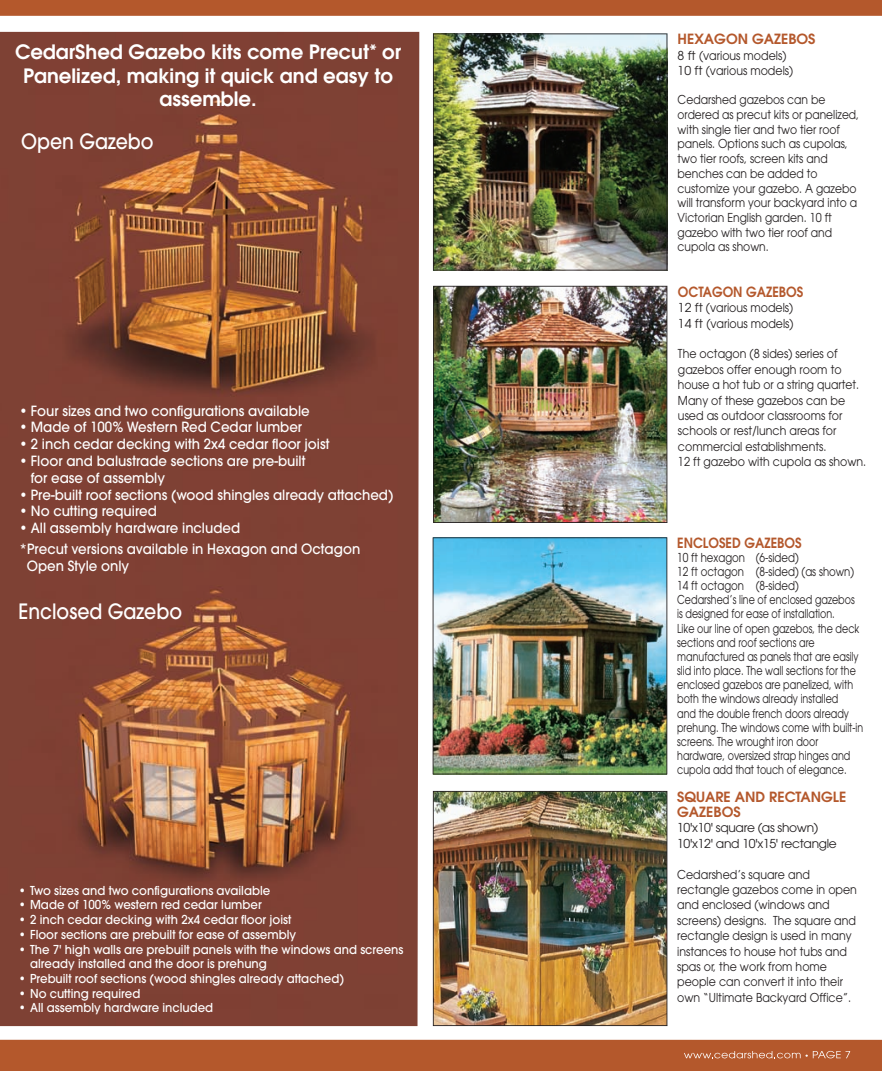
<style>
.page{position:relative;width:882px;height:1071px;background:#fff}
.page>*{position:absolute;margin:0;border:0;box-sizing:border-box;transform-origin:0 0}
.t1{font:500 21px "Avant Garde";color:#fff;scale:.9 1}
.t2{font:600 19.78px/23.6px "Avant Garde";color:#fff;text-align:center}
.t3{font:500 14px/16.8px "Avant Garde";color:#fff;scale:.95 1}
.t4{font:600 14px/15.4px "Avant Garde";color:#b4582c}
.t5{font:600 14px "Avant Garde";color:#b4582c;scale:.9 1}
.t6{font:12.25px/14.2px "Avant Garde";color:#231f20;scale:.83 1}
.t7{font:12.25px/15.4px "Avant Garde";color:#231f20;scale:.9 1}
.t8{font:500 12.25px/14.7px "Avant Garde";color:#fff;scale:.95 1}
.t9{font:12.25px/14.7px "Avant Garde";color:#231f20;scale:.88 1}
.t10{font:12.25px/15.4px "Avant Garde";color:#231f20}
.t11{font:12.25px/15.4px "Avant Garde";letter-spacing:-.025em;color:#231f20}
</style>
<div class="page">
<img style="left:0;top:32px;width:419px;height:994px">
<img style="left:433px;top:286px;width:234px;height:237px">
<img style="left:433px;top:33px;width:234px;height:238px">
<img style="left:433px;top:537px;width:234px;height:237px">
<img style="left:433px;top:791px;width:234px;height:235px">
<div style="left:0;top:1040px;width:882px;height:31px;background:#b4582c"></div>
<div style="left:0;top:0;width:882px;height:16px;background:#b4582c"></div>
<svg style="left:684px;top:1051px;width:166px;height:7px"></svg>
<p class="t2" style="left:15px;top:40px;width:388px">CedarShed Gazebo kits come Precut* or<br>Panelized, making it quick and easy to assemble.</p>
<p class="t1" style="left:21px;top:128px;width:149px">Open Gazebo</p>
<p class="t3" style="left:20px;top:402px;width:307px">• Four sizes and two configurations available</p>
<p class="t3" style="left:20px;top:419px;width:299px">• Made of 100% Western Red Cedar lumber</p>
<p class="t3" style="left:20px;top:436px;width:328px">• 2 inch cedar decking with 2x4 cedar floor joist</p>
<p class="t3" style="left:31px;top:453px;width:290px;text-indent:-11px">• Floor and balustrade sections are pre-built for ease of assembly</p>
<p class="t3" style="left:20px;top:486px;width:395px">• Pre-built roof sections (wood shingles already attached)</p>
<p class="t3" style="left:20px;top:503px;width:146px">• No cutting required</p>
<p class="t3" style="left:20px;top:518px;width:360px;line-height:21px">• All assembly hardware included<br>*Precut versions available in Hexagon and Octagon</p>
<p class="t3" style="left:27px;top:558px;width:109px">Open Style only</p>
<p class="t1" style="left:19px;top:598px;width:183px">Enclosed Gazebo</p>
<p class="t8" style="left:19px;top:883px;width:266px">• Two sizes and two configurations available</p>
<p class="t8" style="left:19px;top:898px;width:257px">• Made of 100% western red cedar lumber</p>
<p class="t8" style="left:19px;top:912px;width:289px">• 2 inch cedar decking with 2x4 cedar floor joist</p>
<p class="t8" style="left:19px;top:927px;width:294px">• Floor sections are prebuilt for ease of assembly</p>
<p class="t8" style="left:30px;top:942px;width:394px;text-indent:-11px">• The 7' high walls are prebuilt panels with the windows and screens already installed and the door is prehung</p>
<p class="t8" style="left:19px;top:971px;width:344px">• Prebuilt roof sections (wood shingles already attached)</p>
<p class="t8" style="left:19px;top:986px;width:130px">• No cutting required</p>
<p class="t8" style="left:19px;top:1001px;width:206px">• All assembly hardware included</p>
<p class="t4" style="left:678px;top:31px;width:140px">HEXAGON GAZEBOS</p>
<p class="t10" style="left:678px;top:47px;width:117px">8 ft (various models)<br>10 ft (various models)</p>
<p class="t9" style="left:678px;top:92px;width:208px">Cedarshed gazebos can be ordered as precut kits or panelized, with single tier and two tier roof panels. Options such as cupolas, two tier roofs, screen kits and benches can be added to customize your gazebo. A gazebo will transform your backyard into a<br>Victorian English garden. 10 ft gazebo with two tier roof and cupola as shown.</p>
<p class="t5" style="left:678px;top:282px;width:141px">OCTAGON GAZEBOS</p>
<p class="t10" style="left:678px;top:300px;width:117px">12 ft (various models)<br>14 ft (various models)</p>
<p class="t7" style="left:678px;top:346px;width:211px">The octagon (8 sides) series of gazebos offer enough room to house a hot tub or a string quartet.<br>Many of these gazebos can be used as outdoor classrooms for schools or rest/lunch areas for commercial establishments.<br>12 ft gazebo with cupola as shown.</p>
<p class="t5" style="left:677px;top:533px;width:140px">ENCLOSED GAZEBOS</p>
<p class="t6" style="left:677px;top:550px;width:226px">10 ft hexagon (6-sided)<br>12 ft octagon (8-sided) (as shown)<br>14 ft octagon (8-sided)<br>Cedarshed’s line of enclosed gazebos is designed for ease of installation.<br>Like our line of open gazebos, the deck sections and roof sections are manufactured as panels that are easily slid into place. The wall sections for the enclosed gazebos are panelized, with both the windows already installed<br>and the double french doors already prehung. The windows come with built-in screens. The wrought iron door hardware, oversized strap hinges and cupola add that touch of elegance.</p>
<p class="t4" style="left:677px;top:788px;width:171px">SQUARE AND RECTANGLE<br>GAZEBOS</p>
<p class="t11" style="left:677px;top:820px;width:161px">10'x10' square (as shown)<br>10'x12' and 10'x15' rectangle</p>
<p class="t7" style="left:677px;top:866px;width:201px">Cedarshed’s square and rectangle gazebos come in open and enclosed (windows and screens) designs. The square and rectangle design is used in many instances to house hot tubs and spas or, the work from home people can convert it into their own “Ultimate Backyard Office”.</p>
</div>
